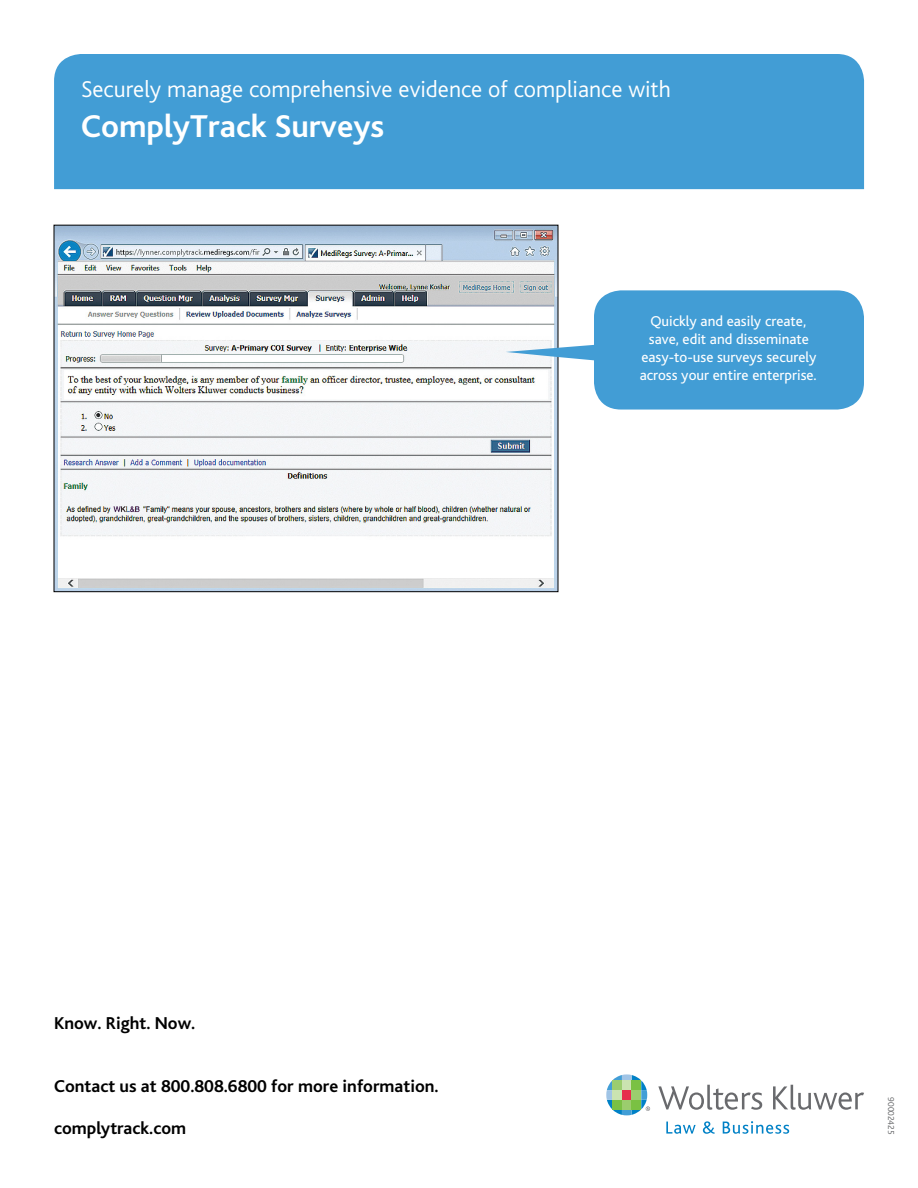
<style>
.page{position:relative;width:918px;height:1188px;background:#fff}
.page>*{position:absolute;margin:0;border:0;box-sizing:border-box;transform-origin:0 0}
.t1{font:700 33px "Bliss";color:#fff}
.t2{font:300 24px "Bliss";color:#fff}
.t3{font:700 18px "Bliss";color:#000}
.t4{font:15px/18px "Bliss";color:#fff;text-align:center}
.t5{font:300 9px "Bliss";color:#636466}
</style>
<div class="page">
<svg style="left:658px;top:1085px;width:104px;height:25px"></svg>
<svg style="left:773px;top:1085px;width:91px;height:25px"></svg>
<svg style="left:666px;top:1122px;width:30px;height:12px"></svg>
<svg style="left:703px;top:1121px;width:12px;height:13px"></svg>
<svg style="left:723px;top:1121px;width:66px;height:13px"></svg>
<svg style="left:606px;top:1074px;width:44px;height:41px"></svg>
<div style="left:54px;top:54px;width:810px;height:135px;background:#429dd5"></div>
<img style="left:56px;top:227px;width:500px;height:363px">
<div style="left:594px;top:290px;width:270px;height:120px;background:#429dd5;border-radius:27px"></div>
<svg style="left:506px;top:344px;width:88px;height:17px"></svg>
<h2 class="t2" style="left:81px;top:76px;width:591px">Securely manage comprehensive evidence of compliance with</h2>
<h1 class="t1" style="left:81px;top:109px;width:305px">ComplyTrack Surveys</h1>
<p class="t4" style="left:640px;top:312px;width:179px">Quickly and easily create, save, edit and disseminate easy-to-use surveys securely across your entire enterprise.</p>
<p class="t3" style="left:54px;top:1014px;width:143px">Know. Right. Now.</p>
<p class="t3" style="left:54px;top:1077px;width:386px">Contact us at 800.808.6800 for more information.</p>
<p class="t3" style="left:54px;top:1119px;width:134px">complytrack.com</p>
<p class="t5" style="left:896px;top:1097px;width:39px;rotate:90deg">90002425</p>
</div>
